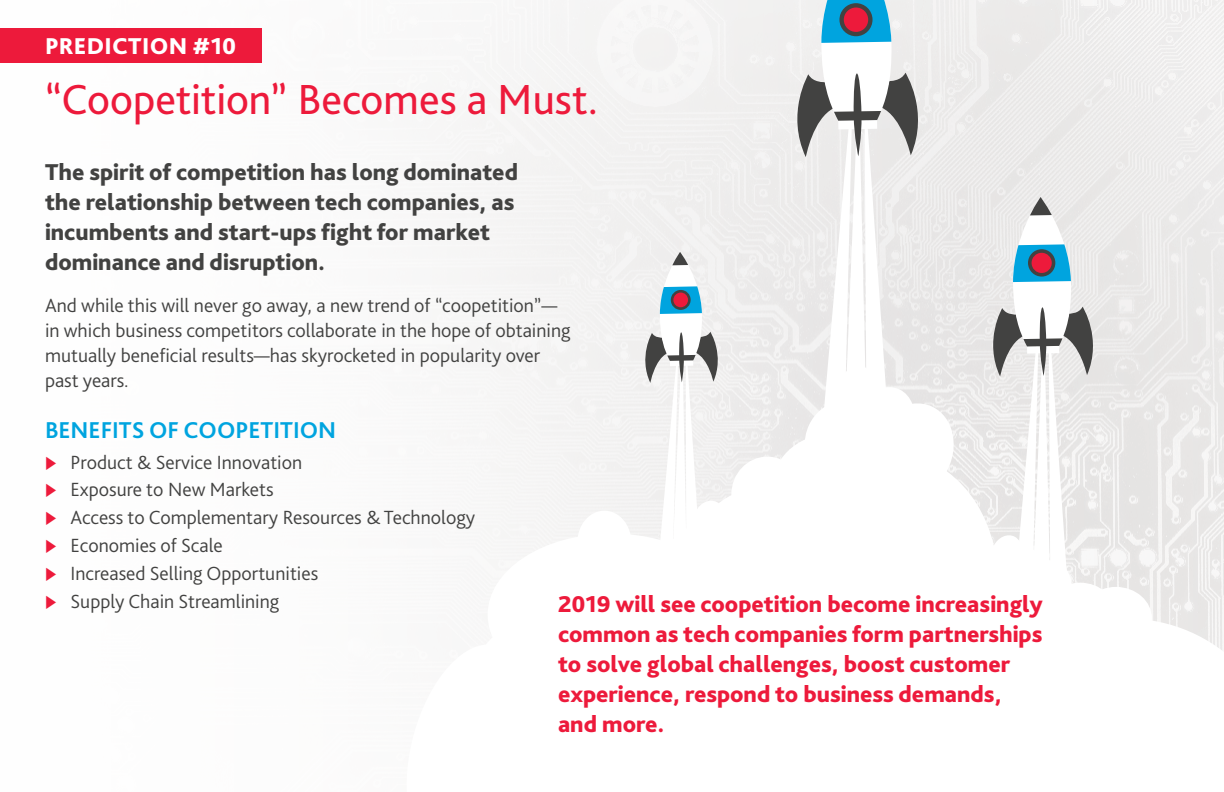
<style>
.page{position:relative;width:1224px;height:792px;background:#fff}
.page>*{position:absolute;margin:0;border:0;box-sizing:border-box;transform-origin:0 0}
.t1{font:44px "Bliss Pro";color:#ed1a3b}
.t2{font:800 24px/30px "Bliss Pro";color:#ed1a3b}
.t3{font:800 24px/30px "Bliss Pro";color:#424241}
.t4{font:700 24px "Bliss Pro";color:#00a4df}
.t5{font:800 24px "Bliss Pro";letter-spacing:.01em;color:#fff}
.t6{font:300 20px/25px "Bliss Pro";color:#424241}
.s1{color:#ed1a3b}
</style>
<div class="page">
<img style="left:0;top:0;width:1224px;height:619px">
<svg style="left:785px;top:0;width:145px;height:363px"></svg>
<svg style="left:839px;top:3px;width:34px;height:33px"></svg>
<div style="left:844px;top:7px;width:24px;height:25px;background:#ed1a3b;border-radius:50%"></div>
<svg style="left:638px;top:252px;width:87px;height:111px"></svg>
<svg style="left:983px;top:197px;width:120px;height:166px"></svg>
<div style="left:0;top:29px;width:262px;height:34px;background:#ed1a3b"></div>
<svg style="left:414px;top:363px;width:727px;height:256px;fill:#f6f6f6"></svg>
<svg style="left:1153px;top:619px;width:70px;height:31px"></svg>
<div style="left:1080px;top:587px;width:72px;height:63px;background:#fff;border-radius:50%"></div>
<div style="left:774px;top:433px;width:123px;height:99px;background:#fff;border-radius:50%"></div>
<div style="left:731px;top:457px;width:72px;height:75px;background:#fff;border-radius:50%"></div>
<div style="left:702px;top:487px;width:133px;height:98px;background:#fff;border-radius:50%"></div>
<div style="left:577px;top:511px;width:54px;height:63px;background:#fff;border-radius:50%"></div>
<div style="left:1044px;top:583px;width:72px;height:63px;background:#fff;border-radius:50%"></div>
<div style="left:488px;top:534px;width:248px;height:162px;background:#fff;border-radius:50%"></div>
<svg style="left:57px;top:469px;width:14px;height:1px"></svg>
<svg style="left:57px;top:496px;width:14px;height:1px"></svg>
<svg style="left:57px;top:524px;width:14px;height:1px"></svg>
<svg style="left:57px;top:552px;width:14px;height:1px"></svg>
<svg style="left:57px;top:580px;width:14px;height:1px"></svg>
<svg style="left:57px;top:608px;width:14px;height:1px"></svg>
<p class="t5" style="left:45px;top:31px;width:193px">PREDICTION #10</p>
<h1 class="t1" style="left:45px;top:72px;width:555px">“Coopetition” Becomes a Must.</h1>
<p class="t3" style="left:45px;top:157px;width:475px">The spirit of competition has long dominated the relationship between tech companies, as incumbents and start-ups fight for market dominance and disruption.</p>
<p class="t6" style="left:45px;top:293px;width:527px">And while this will never go away, a new trend of “coopetition”— in which business competitors collaborate in the hope of obtaining mutually beneficial results—has skyrocketed in popularity over past years.</p>
<p class="t4" style="left:45px;top:415px;width:293px">BENEFITS OF COOPETITION</p>
<p class="t6" style="left:45px;top:449px;width:259px"><span class="s1">◆</span> Product &amp; Service Innovation</p>
<p class="t6" style="left:45px;top:477px;width:230px"><span class="s1">◆</span> Exposure to New Markets</p>
<p class="t6" style="left:45px;top:505px;width:432px"><span class="s1">◆</span> Access to Complementary Resources &amp; Technology</p>
<p class="t6" style="left:45px;top:532px;width:179px"><span class="s1">◆</span> Economies of Scale</p>
<p class="t6" style="left:45px;top:560px;width:275px"><span class="s1">◆</span> Increased Selling Opportunities</p>
<p class="t6" style="left:45px;top:588px;width:236px"><span class="s1">◆</span> Supply Chain Streamlining</p>
<p class="t2" style="left:558px;top:589px;width:486px">2019 will see coopetition become increasingly common as tech companies form partnerships to solve global challenges, boost customer experience, respond to business demands, and more.</p>
</div>
